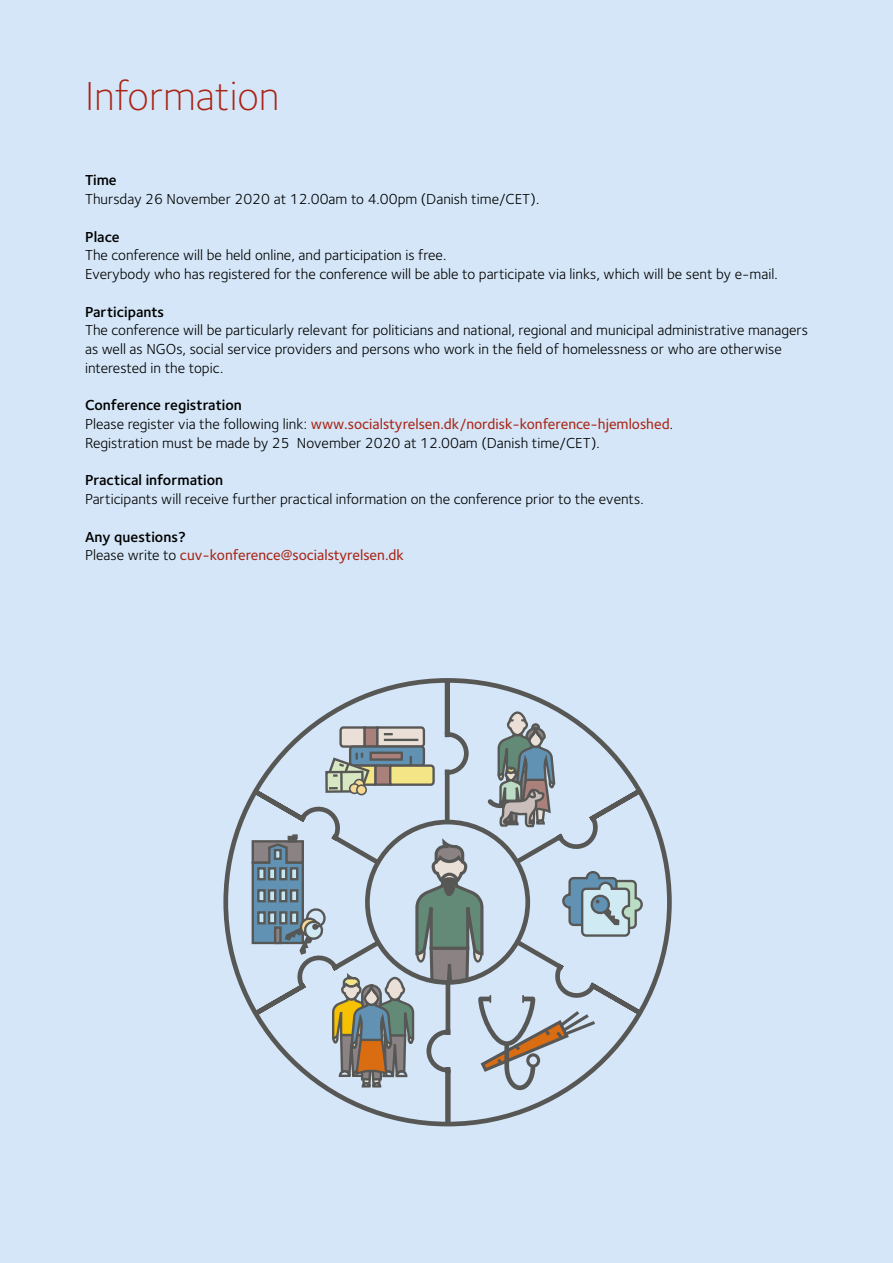
<style>
.page{position:relative;width:893px;height:1263px;background:#d4e6f7}
.page>*{position:absolute;margin:0;border:0;box-sizing:border-box;transform-origin:0 0}
.t1{font:300 42px "Foundry Sterling";color:#aa2517}
.brød_uden_mellerum{font:15px/18.8px "Foundry Sterling";color:#000}
.brød_uden_mellerum-2{font:500 15px "Foundry Sterling";color:#aa2517}
.brød_uden_uden_afstand{font:600 15px "Foundry Sterling";color:#000}
.brød_uden_mellerum-3{font:600 15px "Foundry Sterling";color:#000}
.s1{font-weight:400;color:#000}
</style>
<div class="page">
<svg style="left:249px;top:678px;width:397px;height:449px"></svg>
<div style="left:526px;top:1053px;width:14px;height:15px;border:3px solid #575756;border-radius:50%"></div>
<h1 class="t1" style="left:85px;top:72px;width:196px">Information</h1>
<p class="brød_uden_mellerum-3" style="left:85px;top:171px;width:33px">Time</p>
<p class="brød_uden_mellerum" style="left:85px;top:190px;width:456px">Thursday 26 November 2020 at 12.00am to 4.00pm (Danish time/CET).</p>
<p class="brød_uden_uden_afstand" style="left:85px;top:228px;width:36px">Place</p>
<p class="brød_uden_mellerum" style="left:85px;top:246px;width:363px">The conference will be held online, and participation is free.</p>
<p class="brød_uden_mellerum" style="left:85px;top:265px;width:694px">Everybody who has registered for the conference will be able to participate via links, which will be sent by e-mail.</p>
<p class="brød_uden_uden_afstand" style="left:85px;top:303px;width:81px">Participants</p>
<p class="brød_uden_mellerum" style="left:85px;top:321px;width:724px">The conference will be particularly relevant for politicians and national, regional and municipal administrative managers as well as NGOs, social service providers and persons who work in the field of homelessness or who are otherwise interested in the topic.</p>
<p class="brød_uden_uden_afstand" style="left:85px;top:396px;width:158px">Conference registration</p>
<p class="brød_uden_mellerum-2" style="left:85px;top:415px;width:589px"><span class="s1">Please register via the following link:</span> www.socialstyrelsen.dk/nordisk-konference-hjemloshed<span class="s1">.</span></p>
<p class="brød_uden_mellerum" style="left:85px;top:433px;width:516px">Registration must be made by 25 November 2020 at 12.00am (Danish time/CET).</p>
<p class="brød_uden_uden_afstand" style="left:85px;top:471px;width:140px">Practical information</p>
<p class="brød_uden_mellerum" style="left:85px;top:490px;width:560px">Participants will receive further practical information on the conference prior to the events.</p>
<p class="brød_uden_uden_afstand" style="left:85px;top:528px;width:102px">Any questions?</p>
<p class="brød_uden_mellerum-2" style="left:85px;top:546px;width:320px"><span class="s1">Please write to</span> cuv-konference@socialstyrelsen.dk</p>
</div>
